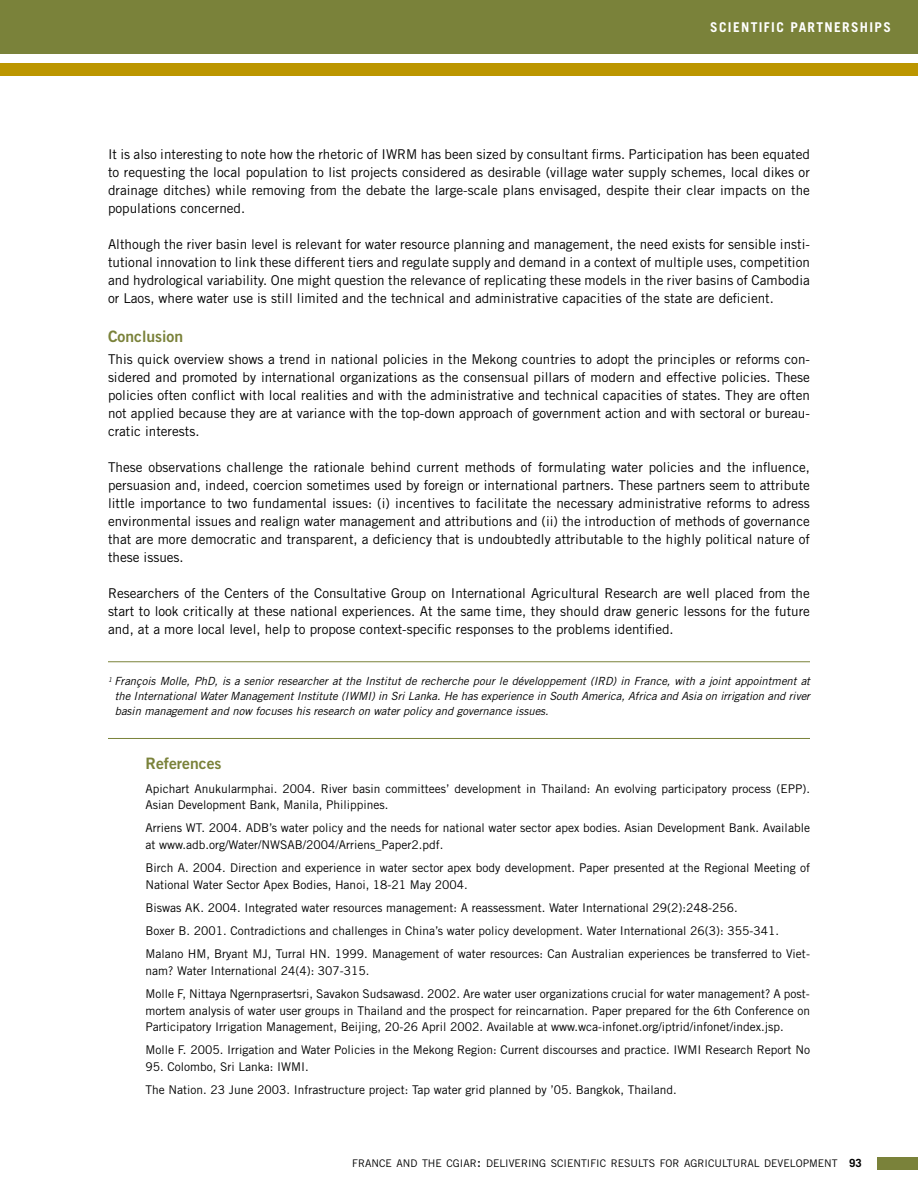
<style>
.page{position:relative;width:918px;height:1188px;background:#fff}
.page>*{position:absolute;margin:0;border:0;box-sizing:border-box;transform-origin:0 0}
.t1{font:15.75px "Trade Gothic Bold Two";color:#7a823a}
.t2{font:13.5px/18px "Trade Gothic";color:#000;text-align:justify}
.t3{font:700 13.5px "Trade Gothic";letter-spacing:.1em;color:#fff}
.t4{font:12px/16.5px "Trade Gothic";color:#000}
.t5{font:italic 11.25px/15px "Trade Gothic";color:#000;text-align:justify}
.t6{font:10.5px "Trade Gothic";color:#000}
.s1{font-size:15px}
.s2{font-weight:700;font-size:11.25px}
</style>
<div class="page">
<div style="left:878px;top:1157px;width:40px;height:13px;background:#7a823a"></div>
<div style="left:0;top:0;width:918px;height:54px;background:#7a823a"></div>
<div style="left:0;top:63px;width:918px;height:12px;background:#bc9600"></div>
<hr style="left:108px;top:661px;width:702px;height:1px;background:#7a823a">
<hr style="left:108px;top:738px;width:702px;height:1px;background:#7a823a">
<p class="t3" style="left:710px;top:19px;width:182px">SCIENTIFIC PARTNERSHIPS</p>
<p class="t2" style="left:108px;top:145px;width:703px">It is also interesting to note how the rhetoric of IWRM has been sized by consultant firms. Participation has been equated to requesting the local population to list projects considered as desirable (village water supply schemes, local dikes or drainage ditches) while removing from the debate the large-scale plans envisaged, despite their clear impacts on the populations concerned.</p>
<p class="t2" style="left:108px;top:235px;width:704px">Although the river basin level is relevant for water resource planning and management, the need exists for sensible insti&shy;tutional innovation to link these different tiers and regulate supply and demand in a context of multiple uses, competition and hydrological variability. One might question the relevance of replicating these models in the river basins of Cambodia or Laos, where water use is still limited and the technical and administrative capacities of the state are deficient.</p>
<p class="t1" style="left:108px;top:326px;width:77px">Conclusion</p>
<p class="t2" style="left:108px;top:350px;width:704px">This quick overview shows a trend in national policies in the Mekong countries to adopt the principles or reforms con&shy;sidered and promoted by international organizations as the consensual pillars of modern and effective policies. These policies often conflict with local realities and with the administrative and technical capacities of states. They are often not applied because they are at variance with the top-down approach of government action and with sectoral or bureau&shy;cratic interests.</p>
<p class="t2" style="left:108px;top:458px;width:703px">These observations challenge the rationale behind current methods of formulating water policies and the influence, persuasion and, indeed, coercion sometimes used by foreign or international partners. These partners seem to attribute little importance to two fundamental issues: (i) incentives to facilitate the necessary administrative reforms to adress environmental issues and realign water management and attributions and (ii) the introduction of methods of governance that are more democratic and transparent, a deficiency that is undoubtedly attributable to the highly political nature of these issues.</p>
<p class="t2" style="left:108px;top:584px;width:703px">Researchers of the Centers of the Consultative Group on International Agricultural Research are well placed from the start to look critically at these national experiences. At the same time, they should draw generic lessons for the future and, at a more local level, help to propose context-specific responses to the problems identified.</p>
<p class="t5" style="left:115px;top:674px;width:697px;text-indent:-7px"><sup>1</sup> François Molle, PhD, is a senior researcher at the Institut de recherche pour le développement (IRD) in France, with a joint appointment at the International Water Management Institute (IWMI) in Sri Lanka. He has experience in South America, Africa and Asia on irrigation and river basin management and now focuses his research on water policy and governance issues.</p>
<p class="t1" style="left:145px;top:754px;width:78px">References</p>
<p class="t4" style="left:145px;top:780px;width:666px">Apichart Anukularmphai. 2004. River basin committees’ development in Thailand: An evolving participatory process (EPP).<br>Asian Development Bank, Manila, Philippines.</p>
<p class="t4" style="left:145px;top:820px;width:666px">Arriens WT. 2004. ADB’s water policy and the needs for national water sector apex bodies. Asian Development Bank. Available at www.adb.org/Water/NWSAB/2004/Arriens_Paper2.pdf.</p>
<p class="t4" style="left:145px;top:860px;width:666px">Birch A. 2004. Direction and experience in water sector apex body development. Paper presented at the Regional Meeting of<br>National Water Sector Apex Bodies, Hanoi, 18-21 May 2004.</p>
<p class="t4" style="left:145px;top:896px;width:666px;line-height:23.2px">Biswas AK. 2004. Integrated water resources management: A reassessment. Water International 29(2):248-256.<br>Boxer B. 2001. Contradictions and challenges in China’s water policy development. Water International 26(3): 355-341.<br>Malano HM, Bryant MJ, Turral HN. 1999. Management of water resources: Can Australian experiences be transferred to Viet-</p>
<p class="t4" style="left:145px;top:959px;width:666px;line-height:23.2px">nam? Water International 24(4): 307-315.<br>Molle F, Nittaya Ngernprasertsri, Savakon Sudsawasd. 2002. Are water user organizations crucial for water management? A post-</p>
<p class="t4" style="left:145px;top:1002px;width:666px">mortem analysis of water user groups in Thailand and the prospect for reincarnation. Paper prepared for the 6th Conference on<br>Participatory Irrigation Management, Beijing, 20-26 April 2002. Available at www.wca-infonet.org/iptrid/infonet/index.jsp.</p>
<p class="t4" style="left:145px;top:1042px;width:666px">Molle F. 2005. Irrigation and Water Policies in the Mekong Region: Current discourses and practice. IWMI Research Report No</p>
<p class="t4" style="left:145px;top:1055px;width:533px;line-height:23.2px">95. Colombo, Sri Lanka: IWMI.<br>The Nation. 23 June 2003. Infrastructure project: Tap water grid planned by ’05. Bangkok, Thailand.</p>
<p class="t6" style="left:352px;top:1157px;width:504px">france and the cgiar<span class="s1">:</span> delivering scientific results for agricultural development <span class="s2">93</span></p>
</div>
